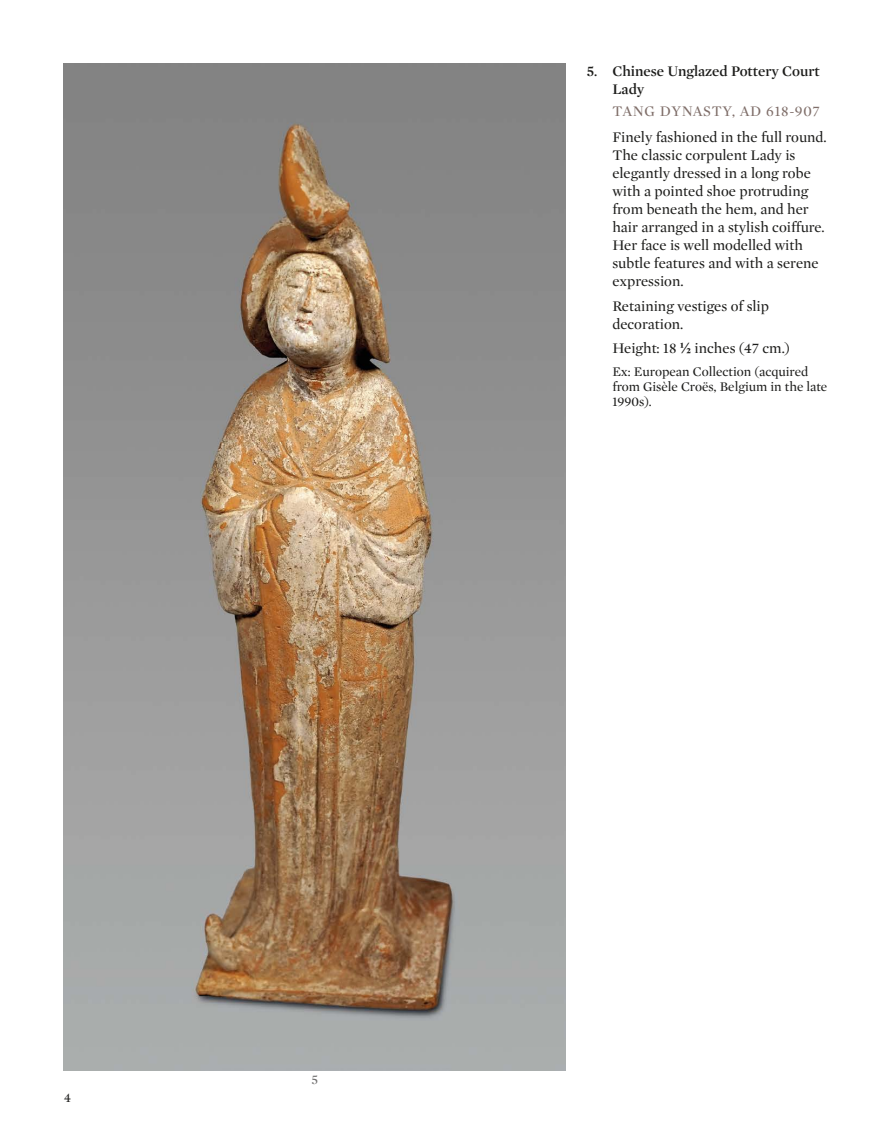
<style>
.page{position:relative;width:891px;height:1134px;background:#fff}
.page>*{position:absolute;margin:0;border:0;box-sizing:border-box;transform-origin:0 0}
.t1{font:15px/18px "Mercury Display";color:#1d1d1b}
.t2{font:600 15px/18px "Mercury Display";color:#1d1d1b}
.t3{font:15px "Mercury Display";letter-spacing:.05em;color:#7f6e69}
.t4{font:13.5px/15px "Mercury Display";color:#1d1d1b}
.t5{font:13.5px "Mercury Display";color:#706f6f}
.s1{font-family:"Times New Roman";font-weight:700}
</style>
<div class="page">
<img style="left:64px;top:64px;width:502px;height:1006px">
<p class="t4" style="left:64px;top:1089px;width:9px">4</p>
<p class="t5" style="left:311px;top:1070px;width:8px">5</p>
<p class="t2" style="left:612px;top:61px;width:209px;text-indent:-26px">5. Chinese Unglazed Pottery Court<br>Lady</p>
<p class="t3" style="left:612px;top:101px;width:209px">TANG DYNASTY, AD 618-907</p>
<p class="t1" style="left:612px;top:128px;width:216px">Finely fashioned in the full round.<br>The classic corpulent Lady is elegantly dressed in a long robe with a pointed shoe protruding from beneath the hem, and her hair arranged in a stylish coiffure.<br>Her face is well modelled with subtle features and with a serene expression.</p>
<p class="t1" style="left:612px;top:296px;width:158px">Retaining vestiges of slip decoration.</p>
<p class="t1" style="left:612px;top:338px;width:179px">Height: 18 <span class="s1">½</span> inches (47 cm.)</p>
<p class="t4" style="left:612px;top:364px;width:216px">Ex: European Collection (acquired from Gisèle Croës, Belgium in the late<br>1990s).</p>
</div>
